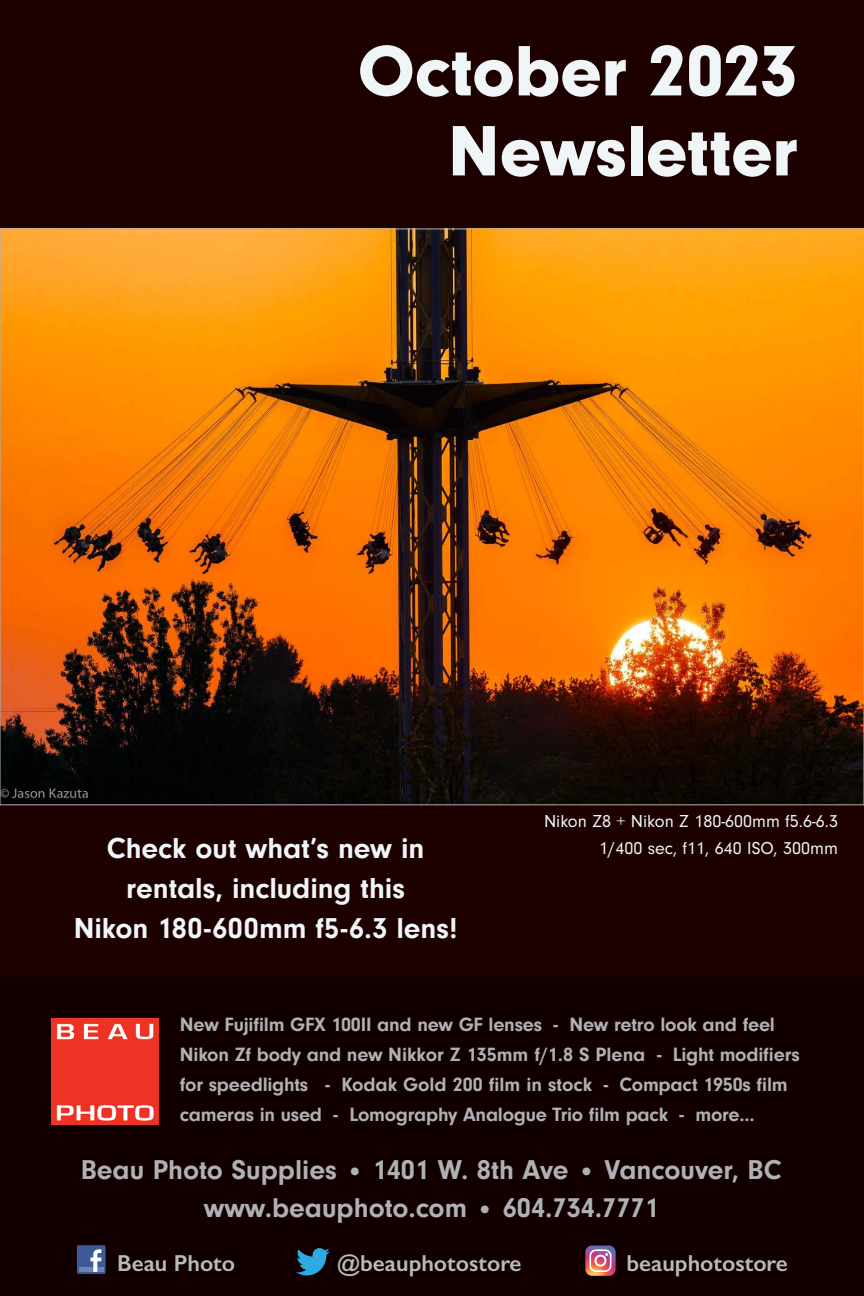
<style>
.page{position:relative;width:864px;height:1296px;background:#fff}
.page>*{position:absolute;margin:0;border:0;box-sizing:border-box;transform-origin:0 0}
.t1{font:900 74px/80px "Neuzeit Gro";letter-spacing:-.005em;color:#f0f5f8;text-align:right}
.t2{font:700 30px/40px "Neuzeit Gro";color:#f0f5f8;text-align:center}
.t3{font:700 28.2px/37.8px "Neuzeit Gro";color:#afb1b4;text-align:center}
.t4{font:600 23.2px "Gill Sans";color:#b8babc}
.t5{font:700 20px/30px "Neuzeit Gro";letter-spacing:-.01em;color:#afb1b4}
.t6{font:18px "Neuzeit Gro";color:#f0f5f8}
</style>
<div class="page">
<div style="left:0;top:976px;width:864px;height:320px;background:#120000"></div>
<div style="left:0;top:0;width:864px;height:976px;background:#1d0000"></div>
<div style="left:77px;top:1245px;width:29px;height:29px;background:#3c5a98;border-radius:2px"></div>
<hr style="left:79px;top:1268px;width:25px;height:4px;background:#6d85b3">
<svg style="left:91px;top:1249px;width:10px;height:23px"></svg>
<svg style="left:296px;top:1248px;width:34px;height:27px"></svg>
<svg style="left:585px;top:1246px;width:31px;height:30px"></svg>
<img style="left:52px;top:1018px;width:107px;height:107px">
<img style="left:2px;top:231px;width:860px;height:572px">
<h1 class="t1" style="left:358px;top:31px;width:441px">October 2023<br>Newsletter</h1>
<p class="t6" style="left:544px;top:811px;width:295px">Nikon Z8 + Nikon Z 180-600mm f5.6-6.3</p>
<h2 class="t2" style="left:107px;top:828px;width:319px">Check out what’s new in</h2>
<p class="t6" style="left:599px;top:838px;width:240px">1/400 sec, f11, 640 ISO, 300mm</p>
<h2 class="t2" style="left:74px;top:868px;width:385px">rentals, including this<br>Nikon 180-600mm f5-6.3 lens!</h2>
<p class="t5" style="left:180px;top:1010px;width:621px">New Fujifilm GFX 100II and new GF lenses - New retro look and feel Nikon Zf body and new Nikkor Z 135mm f/1.8 S Plena - Light modifiers for speedlights - Kodak Gold 200 film in stock - Compact 1950s film cameras in used - Lomography Analogue Trio film pack - more...</p>
<h3 class="t3" style="left:81px;top:1151px;width:703px">Beau Photo Supplies • 1401 W. 8th Ave • Vancouver, BC www.beauphoto.com • 604.734.7771</h3>
<p class="t4" style="left:117px;top:1249px;width:120px">Beau Photo</p>
<p class="t4" style="left:337px;top:1249px;width:186px">@beauphotostore</p>
<p class="t4" style="left:626px;top:1249px;width:163px">beauphotostore</p>
</div>
